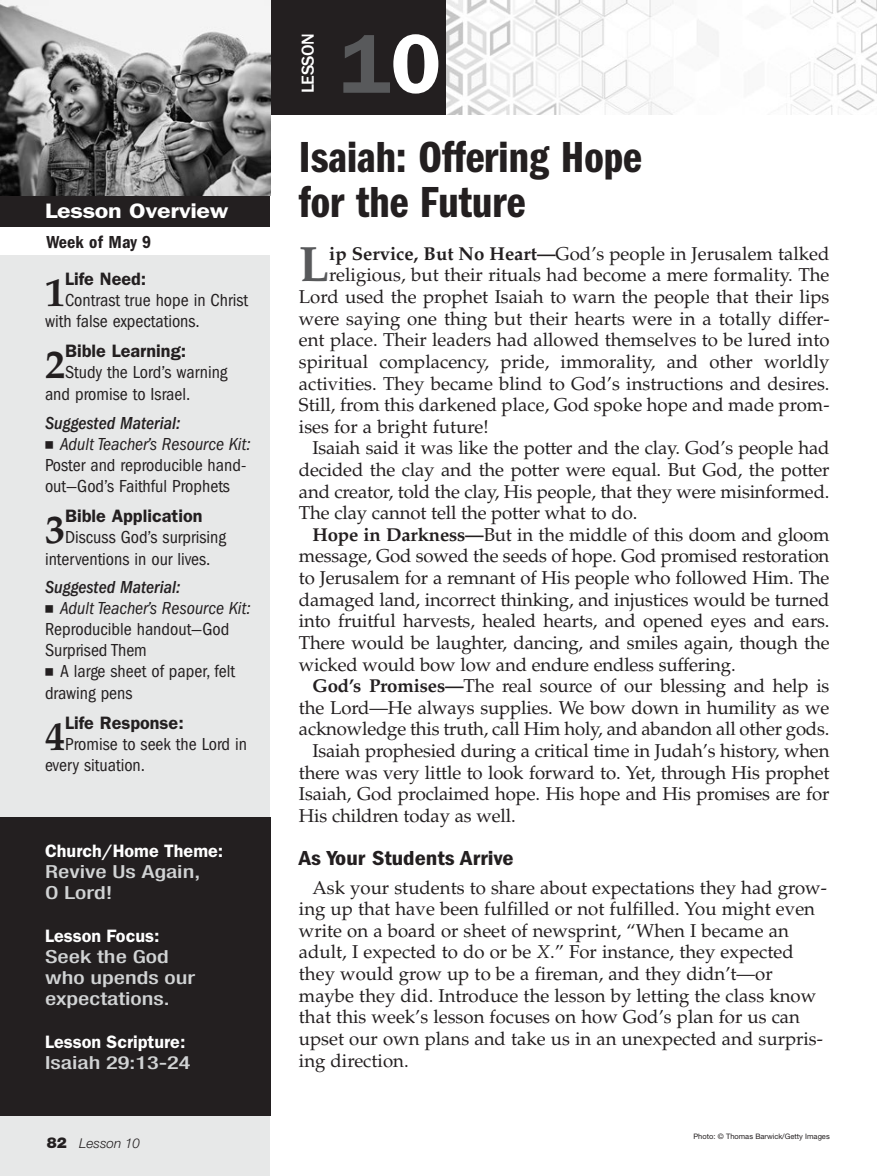
<style>
.page{position:relative;width:877px;height:1176px;background:#fff}
.page>*{position:absolute;margin:0;border:0;box-sizing:border-box;transform-origin:0 0}
.t1{font:600 84px "ITC Franklin Gothic Std";color:#58595b}
.t2{font:700 49.65px "Palatino LT Std";color:#58595b}
.t3{font:45px/45px "ITC Franklin Gothic Std Dm Cp";color:#231f20;scale:1.1 1}
.t4{font:700 40.2px "Palatino LT Std";color:#231f20}
.t5{font:21px "ITC Franklin Gothic Std Dm Cd";color:#231f20;scale:1.15 1}
.t6{font:600 21px "ITC Franklin Gothic Std";letter-spacing:-.015em;color:#fff;scale:1.2 1}
.t7{font:18.6px/21.6px "Palatino LT Std";letter-spacing:-.01em;color:#231f20}
.t8{font:condensed 18px/21.1px "ITC Franklin Gothic Std";color:#231f20}
.t9{font:500 condensed 18px/21px "Helvetica Neue LT Std";color:#d1d3d4;scale:1.35 1}
.t10{font:600 18px "ITC Franklin Gothic Std";color:#231f20}
.t11{font:600 18px "ITC Franklin Gothic Std";color:#fff}
.t12{font:18px "ITC Franklin Gothic Std Dm Cd";letter-spacing:.01em;color:#231f20}
.t13{font:500 18px "ITC Franklin Gothic Std";letter-spacing:-.03em;color:#fff}
.t14{font:italic 300 13.5px "Helvetica Neue LT Std";color:#231f20}
.t15{font:7.5px "Helvetica Neue LT Std";color:#231f20}
.s1{font-weight:500;font-style:italic}
.s2{font-family:"Universal Newswith Comm Pi";font-stretch:normal;font-size:15px}
.s3{font-style:italic}
.s4{font-weight:900;font-style:normal;font-size:15px}
.s5{color:#fff}
.s6{font-weight:700}
</style>
<div class="page">
<img style="left:446px;top:0;width:431px;height:114px">
<div style="left:270px;top:0;width:176px;height:114px;background:#231f20"></div>
<div style="left:0;top:255px;width:270px;height:920px;background:#e7e8e8"></div>
<div style="left:0;top:195px;width:270px;height:31px;background:#231f20"></div>
<div style="left:0;top:816px;width:270px;height:299px;background:#231f20"></div>
<img style="left:0;top:0;width:270px;height:195px">
<p class="t6" style="left:45px;top:198px;width:154px">Lesson Overview</p>
<p class="t12" style="left:47px;top:231px;width:106px">Week of May 9</p>
<h3 class="t4" style="left:45px;top:268px;width:22px">1</h3>
<p class="t10" style="left:65px;top:268px;width:83px">Life Need:</p>
<p class="t8" style="left:45px;top:289px;width:205px;line-height:21.6px;text-indent:20px">Contrast true hope in Christ with false expectations.</p>
<h3 class="t4" style="left:45px;top:341px;width:22px">2</h3>
<p class="t10" style="left:65px;top:340px;width:123px">Bible Learning:</p>
<p class="t8" style="left:45px;top:362px;width:184px;line-height:21.6px;text-indent:20px">Study the Lord’s warning and promise to Israel.</p>
<p class="t8" style="left:45px;top:412px;width:207px"><span class="s1">Suggested Material:<br></span><span class="s2">N</span> <span class="s3">Adult Teacher’s Resource Kit:<br></span>Poster and reproducible hand&shy;out—God’s Faithful Prophets</p>
<h3 class="t4" style="left:45px;top:506px;width:22px">3</h3>
<p class="t10" style="left:65px;top:505px;width:139px">Bible Application</p>
<p class="t8" style="left:45px;top:526px;width:183px;line-height:21.6px;text-indent:20px">Discuss God’s surprising interventions in our lives.</p>
<p class="t8" style="left:45px;top:577px;width:207px"><span class="s1">Suggested Material:<br></span><span class="s2">N</span> <span class="s3">Adult Teacher’s Resource Kit:<br></span>Reproducible handout—God<br>Surprised Them<br><span class="s2">N</span> A large sheet of paper, felt drawing pens</p>
<h3 class="t4" style="left:45px;top:712px;width:22px">4</h3>
<p class="t10" style="left:65px;top:712px;width:120px">Life Response:</p>
<p class="t8" style="left:45px;top:733px;width:204px;text-indent:20px">Promise to seek the Lord in every situation.</p>
<p class="t11" style="left:45px;top:839px;width:180px">Church/Home Theme:</p>
<p class="t9" style="left:45px;top:860px;width:116px">Revive Us Again,<br>O Lord!</p>
<p class="t11" style="left:45px;top:924px;width:116px">Lesson Focus:</p>
<p class="t9" style="left:45px;top:945px;width:113px">Seek the God who upends our expectations.</p>
<p class="t11" style="left:45px;top:1030px;width:142px">Lesson Scripture:</p>
<p class="t9" style="left:45px;top:1051px;width:109px">Isaiah 29:13-24</p>
<p class="t14" style="left:47px;top:1135px;width:95px"><span class="s4">82</span> Lesson 10</p>
<p class="t13" style="left:298px;top:93px;width:61px;rotate:-90deg">LESSON</p>
<h1 class="t1" style="left:340px;top:14px;width:102px">1<span class="s5">0</span></h1>
<h3 class="t3" style="left:299px;top:135px;width:313px">Isaiah: Offering Hope for the Future</h3>
<h2 class="t2" style="left:299px;top:235px;width:32px">L</h2>
<p class="t7" style="left:329px;top:243px;width:502px"><span class="s6">ip Service, But No Heart—</span>God’s people in Jerusalem talked</p>
<p class="t7" style="left:329px;top:264px;width:502px">religious, but their rituals had become a mere formality. The</p>
<p class="t7" style="left:299px;top:286px;width:532px">Lord used the prophet Isaiah to warn the people that their lips</p>
<p class="t7" style="left:299px;top:308px;width:532px">were saying one thing but their hearts were in a totally differ-</p>
<p class="t7" style="left:299px;top:329px;width:532px">ent place. Their leaders had allowed themselves to be lured into</p>
<p class="t7" style="left:299px;top:351px;width:532px">spiritual complacency, pride, immorality, and other worldly</p>
<p class="t7" style="left:299px;top:372px;width:532px">activities. They became blind to God’s instructions and desires.</p>
<p class="t7" style="left:299px;top:394px;width:532px">Still, from this darkened place, God spoke hope and made prom-</p>
<p class="t7" style="left:299px;top:416px;width:191px">ises for a bright future!</p>
<p class="t7" style="left:312px;top:437px;width:519px">Isaiah said it was like the potter and the clay. God’s people had</p>
<p class="t7" style="left:299px;top:459px;width:532px">decided the clay and the potter were equal. But God, the potter</p>
<p class="t7" style="left:299px;top:480px;width:532px">and creator, told the clay, His people, that they were misinformed.</p>
<p class="t7" style="left:299px;top:502px;width:340px">The clay cannot tell the potter what to do.</p>
<p class="t7" style="left:312px;top:524px;width:519px"><span class="s6">Hope in Darkness—</span>But in the middle of this doom and gloom</p>
<p class="t7" style="left:299px;top:545px;width:532px">message, God sowed the seeds of hope. God promised restoration</p>
<p class="t7" style="left:299px;top:567px;width:532px">to Jerusalem for a remnant of His people who followed Him. The</p>
<p class="t7" style="left:299px;top:588px;width:532px">damaged land, incorrect thinking, and injustices would be turned</p>
<p class="t7" style="left:299px;top:610px;width:532px">into fruitful harvests, healed hearts, and opened eyes and ears.</p>
<p class="t7" style="left:299px;top:632px;width:532px">There would be laughter, dancing, and smiles again, though the</p>
<p class="t7" style="left:299px;top:653px;width:438px">wicked would bow low and endure endless suffering.</p>
<p class="t7" style="left:312px;top:675px;width:519px"><span class="s6">God’s Promises—</span>The real source of our blessing and help is</p>
<p class="t7" style="left:299px;top:696px;width:532px">the Lord—He always supplies. We bow down in humility as we</p>
<p class="t7" style="left:299px;top:718px;width:532px">acknowledge this truth, call Him holy, and abandon all other gods.</p>
<p class="t7" style="left:312px;top:740px;width:519px">Isaiah prophesied during a critical time in Judah’s history, when</p>
<p class="t7" style="left:299px;top:761px;width:532px">there was very little to look forward to. Yet, through His prophet</p>
<p class="t7" style="left:299px;top:783px;width:532px">Isaiah, God proclaimed hope. His hope and His promises are for</p>
<p class="t7" style="left:299px;top:804px;width:218px">His children today as well.</p>
<p class="t5" style="left:299px;top:845px;width:188px">As Your Students Arrive</p>
<p class="t7" style="left:299px;top:876px;width:530px;text-indent:14px">Ask your students to share about expectations they had grow&shy;ing up that have been fulfilled or not fulfilled. You might even write on a board or sheet of newsprint, “When I became an adult, I expected to do or be <span class="s3">X</span>.” For instance, they expected they would grow up to be a fireman, and they didn’t—or maybe they did. Introduce the lesson by letting the class know that this week’s lesson focuses on how God’s plan for us can upset our own plans and take us in an unexpected and surpris&shy;ing direction.</p>
<p class="t15" style="left:693px;top:1131px;width:138px">Photo: © Thomas Barwick/Getty Images</p>
</div>
